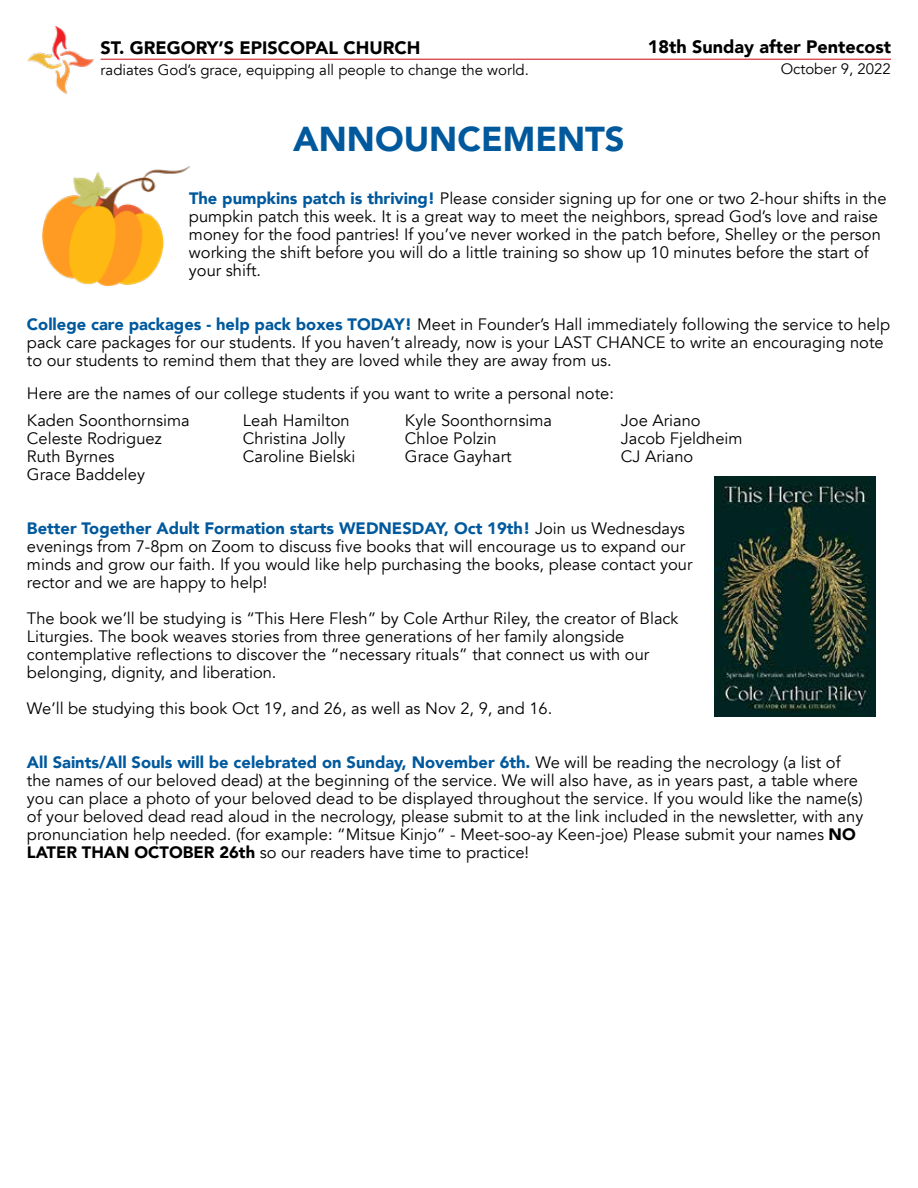
<style>
.page{position:relative;width:918px;height:1188px;background:#fff}
.page>*{position:absolute;margin:0;border:0;box-sizing:border-box;transform-origin:0 0}
.t1{font:900 34.5px "Avenir";color:#00599d}
.t2{font:900 18px "Avenir";color:#000}
.t3{font:16.5px/18px "Avenir";color:#000}
.t4{font:15px "Avenir";color:#000}
.s1{font-weight:900;color:#00599d}
.s2{font-weight:900}
</style>
<div class="page">
<hr style="left:101px;top:59px;width:790px;height:1px;background:#d2232a">
<img style="left:27px;top:27px;width:89px;height:68px">
<img style="left:715px;top:476px;width:161px;height:240px">
<img style="left:42px;top:166px;width:148px;height:120px">
<p class="t2" style="left:101px;top:33px;width:321px">ST. GREGORY’S EPISCOPAL CHURCH</p>
<p class="t4" style="left:101px;top:61px;width:430px">radiates God’s grace, equipping all people to change the world.</p>
<p class="t2" style="left:648px;top:31px;width:245px">18th Sunday after Pentecost</p>
<p class="t4" style="left:781px;top:60px;width:112px">October 9, 2022</p>
<h1 class="t1" style="left:293px;top:110px;width:333px">ANNOUNCEMENTS</h1>
<p class="t3" style="left:189px;top:189px;width:699px"><span class="s1">The pumpkins patch is thriving!</span> Please consider signing up for one or two 2-hour shifts in the pumpkin patch this week. It is a great way to meet the neighbors, spread God’s love and raise money for the food pantries! If you’ve never worked in the patch before, Shelley or the person working the shift before you will do a little training so show up 10 minutes before the start of your shift.</p>
<p class="t3" style="left:27px;top:315px;width:865px"><span class="s1">College care packages - help pack boxes TODAY!</span> Meet in Founder’s Hall immediately following the service to help pack care packages for our students. If you haven’t already, now is your LAST CHANCE to write an encouraging note to our students to remind them that they are loved while they are away from us.</p>
<p class="t3" style="left:27px;top:380px;width:588px;line-height:27px">Here are the names of our college students if you want to write a personal note:<br>Kaden Soonthornsima</p>
<p class="t3" style="left:243px;top:411px;width:108px">Leah Hamilton</p>
<p class="t3" style="left:405px;top:411px;width:148px">Kyle Soonthornsima</p>
<p class="t3" style="left:621px;top:411px;width:81px">Joe Ariano</p>
<p class="t3" style="left:27px;top:429px;width:136px">Celeste Rodriguez</p>
<p class="t3" style="left:243px;top:429px;width:104px">Christina Jolly</p>
<p class="t3" style="left:405px;top:429px;width:93px">Chloe Polzin</p>
<p class="t3" style="left:621px;top:429px;width:123px">Jacob Fjeldheim</p>
<p class="t3" style="left:27px;top:447px;width:89px">Ruth Byrnes</p>
<p class="t3" style="left:243px;top:447px;width:114px">Caroline Bielski</p>
<p class="t3" style="left:405px;top:447px;width:108px">Grace Gayhart</p>
<p class="t3" style="left:621px;top:447px;width:74px">CJ Ariano</p>
<p class="t3" style="left:27px;top:465px;width:119px">Grace Baddeley</p>
<p class="t3" style="left:27px;top:519px;width:667px"><span class="s1">Better Together Adult Formation starts WEDNESDAY, Oct 19th!</span> Join us Wednesdays evenings from 7-8pm on Zoom to discuss five books that will encourage us to expand our minds and grow our faith. If you would like help purchasing the books, please contact your rector and we are happy to help!</p>
<p class="t3" style="left:27px;top:609px;width:653px">The book we’ll be studying is “This Here Flesh” by Cole Arthur Riley, the creator of Black Liturgies. The book weaves stories from three generations of her family alongside contemplative reflections to discover the “necessary rituals” that connect us with our belonging, dignity, and liberation.</p>
<p class="t3" style="left:27px;top:699px;width:527px">We’ll be studying this book Oct 19, and 26, as well as Nov 2, 9, and 16.</p>
<p class="t3" style="left:27px;top:753px;width:838px"><span class="s1">All Saints/All Souls will be celebrated on Sunday, November 6th.</span> We will be reading the necrology (a list of the names of our beloved dead) at the beginning of the service. We will also have, as in years past, a table where you can place a photo of your beloved dead to be displayed throughout the service. If you would like the name(s) of your beloved dead read aloud in the necrology, please submit to at the link included in the newsletter, with any pronunciation help needed. (for example: “Mitsue Kinjo” - Meet-soo-ay Keen-joe) Please submit your names <span class="s2">NO LATER THAN OCTOBER 26th</span> so our readers have time to practice!</p>
</div>
